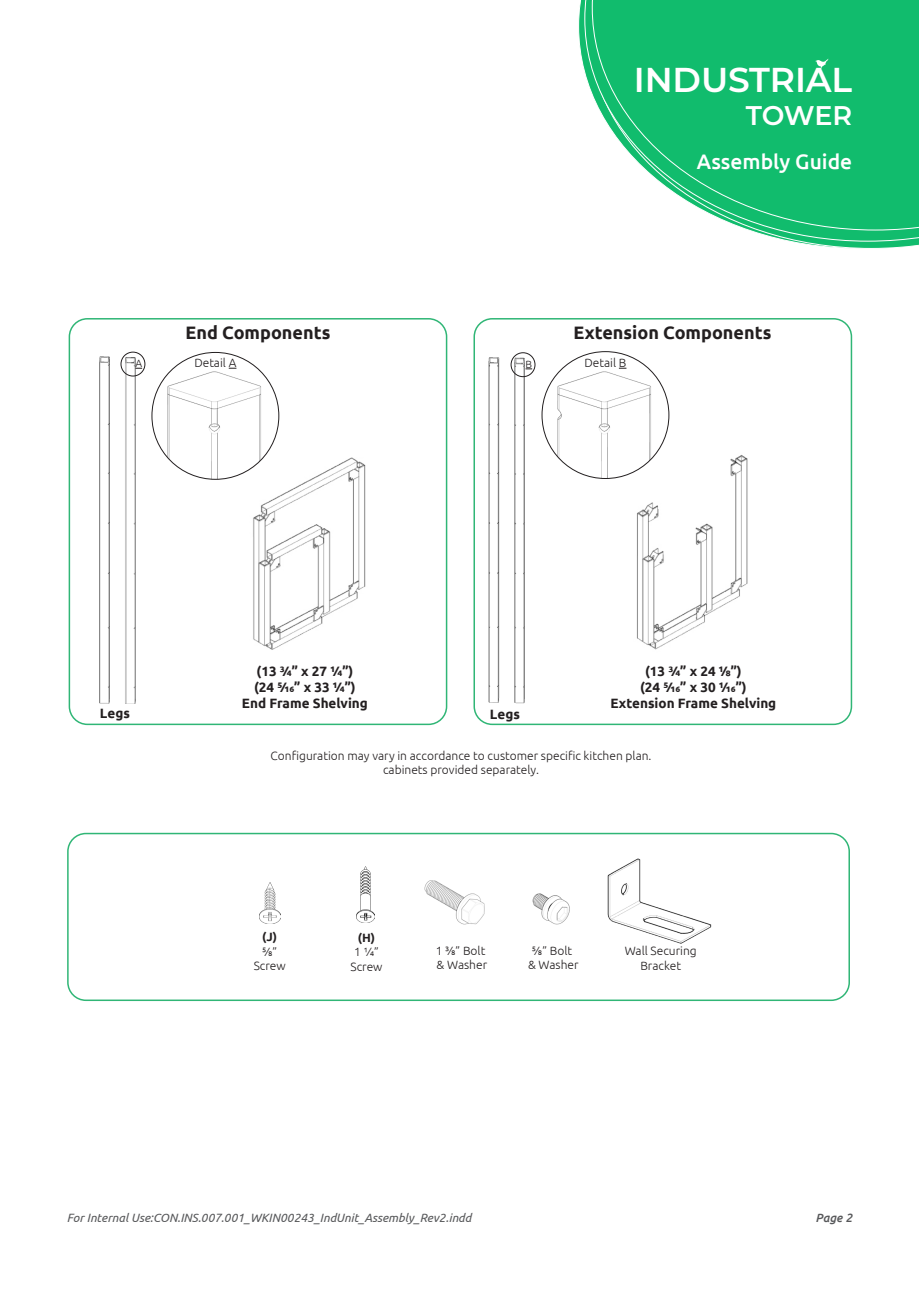
<style>
.page{position:relative;width:919px;height:1289px;background:#fff}
.page>*{position:absolute;margin:0;border:0;box-sizing:border-box;transform-origin:0 0}
.t1{font:600 34.5px "Montserrat";letter-spacing:-.005em;color:#fff}
.t2{font:600 27px "Montserrat";letter-spacing:-.01em;color:#fff}
.t3{font:500 21px "Ubuntu";color:#fff}
.t4{font:700 18px "Ubuntu";color:#231f20}
.t5{font:700 13.5px "Ubuntu";color:#231f20}
.t6{font:300 12px/14.4px "Ubuntu";color:#231f20;text-align:center}
.t7{font:italic 12px "Ubuntu";color:#57585a}
.t8{font:700 12px "Ubuntu";color:#231f20}
.t9{font:italic 500 12px "Ubuntu";color:#57585a}
.t10{font:300 10.5px "Ubuntu";color:#231f20}
</style>
<div class="page">
<svg style="left:789px;top:241px;width:129px;height:8px"></svg>
<svg style="left:584px;top:0;width:334px;height:241px"></svg>
<svg style="left:592px;top:0;width:326px;height:230px;background:#2bc37d"></svg>
<img style="left:242px;top:438px;width:124px;height:212px">
<img style="left:630px;top:440px;width:118px;height:210px">
<div style="left:473px;top:318px;width:379px;height:407px;border:2px solid #30b676;border-radius:18px"></div>
<div style="left:69px;top:318px;width:378px;height:407px;border:2px solid #30b676;border-radius:18px"></div>
<div style="left:67px;top:832px;width:782px;height:169px;border:2px solid #30b676;border-radius:18px"></div>
<img style="left:488px;top:352px;width:57px;height:352px">
<img style="left:99px;top:351px;width:39px;height:353px">
<img style="left:424px;top:880px;width:61px;height:45px">
<img style="left:532px;top:893px;width:38px;height:32px">
<img style="left:152px;top:352px;width:127px;height:127px;border-radius:63px">
<img style="left:542px;top:351px;width:127px;height:127px;border-radius:63px">
<img style="left:357px;top:866px;width:18px;height:56px">
<img style="left:259px;top:882px;width:21px;height:41px">
<div style="left:121px;top:352px;width:24px;height:24px;border:1px solid #231f20;border-radius:50%"></div>
<div style="left:510px;top:352px;width:25px;height:25px;border:1px solid #231f20;border-radius:50%"></div>
<img style="left:607px;top:858px;width:105px;height:86px">
<svg style="left:815px;top:58px;width:13px;height:11px"></svg>
<p class="t1" style="left:634px;top:55px;width:220px">INDUSTRIAL</p>
<p class="t2" style="left:745px;top:96px;width:108px">TOWER</p>
<p class="t3" style="left:696px;top:148px;width:157px">Assembly Guide</p>
<p class="t4" style="left:185px;top:321px;width:146px">End Components</p>
<p class="t4" style="left:573px;top:321px;width:199px">Extension Components</p>
<p class="t10" style="left:135px;top:357px;width:8px">A</p>
<p class="t6" style="left:194px;top:355px;width:44px">Detail A</p>
<p class="t10" style="left:525px;top:358px;width:8px">B</p>
<p class="t6" style="left:584px;top:355px;width:43px">Detail B</p>
<p class="t5" style="left:256px;top:662px;width:98px">(13 3/4” x 27 1/4”)</p>
<p class="t5" style="left:254px;top:679px;width:103px">(24 5/16” x 33 1/4”)</p>
<p class="t5" style="left:242px;top:695px;width:127px">End Frame Shelving</p>
<p class="t5" style="left:100px;top:705px;width:32px">Legs</p>
<p class="t5" style="left:490px;top:706px;width:32px">Legs</p>
<p class="t5" style="left:645px;top:662px;width:98px">(13 3/4” x 24 1/8”)</p>
<p class="t5" style="left:640px;top:679px;width:108px">(24 5/16” x 30 1/16”)</p>
<p class="t5" style="left:610px;top:695px;width:167px">Extension Frame Shelving</p>
<p class="t6" style="left:270px;top:747px;width:382px">Configuration may vary in accordance to customer specific kitchen plan.</p>
<p class="t6" style="left:383px;top:762px;width:157px">cabinets provided separately.</p>
<p class="t8" style="left:262px;top:929px;width:16px">(J)</p>
<p class="t6" style="left:262px;top:944px;width:17px">5/8”</p>
<p class="t6" style="left:254px;top:958px;width:34px">Screw</p>
<p class="t8" style="left:358px;top:930px;width:19px">(H)</p>
<p class="t6" style="left:354px;top:944px;width:26px">1 1/4”</p>
<p class="t6" style="left:350px;top:958px;width:34px">Screw</p>
<p class="t6" style="left:435px;top:942px;width:51px">1 3/8” Bolt</p>
<p class="t6" style="left:436px;top:957px;width:52px">&amp; Washer</p>
<p class="t6" style="left:532px;top:942px;width:42px">5/8” Bolt</p>
<p class="t6" style="left:528px;top:957px;width:52px">&amp; Washer</p>
<p class="t6" style="left:624px;top:943px;width:73px">Wall Securing<br>Bracket</p>
<p class="t7" style="left:67px;top:1210px;width:406px">For Internal Use:CON.INS.007.001_WKIN00243_IndUnit_Assembly_Rev2.indd</p>
<p class="t9" style="left:815px;top:1210px;width:38px">Page 2</p>
</div>
